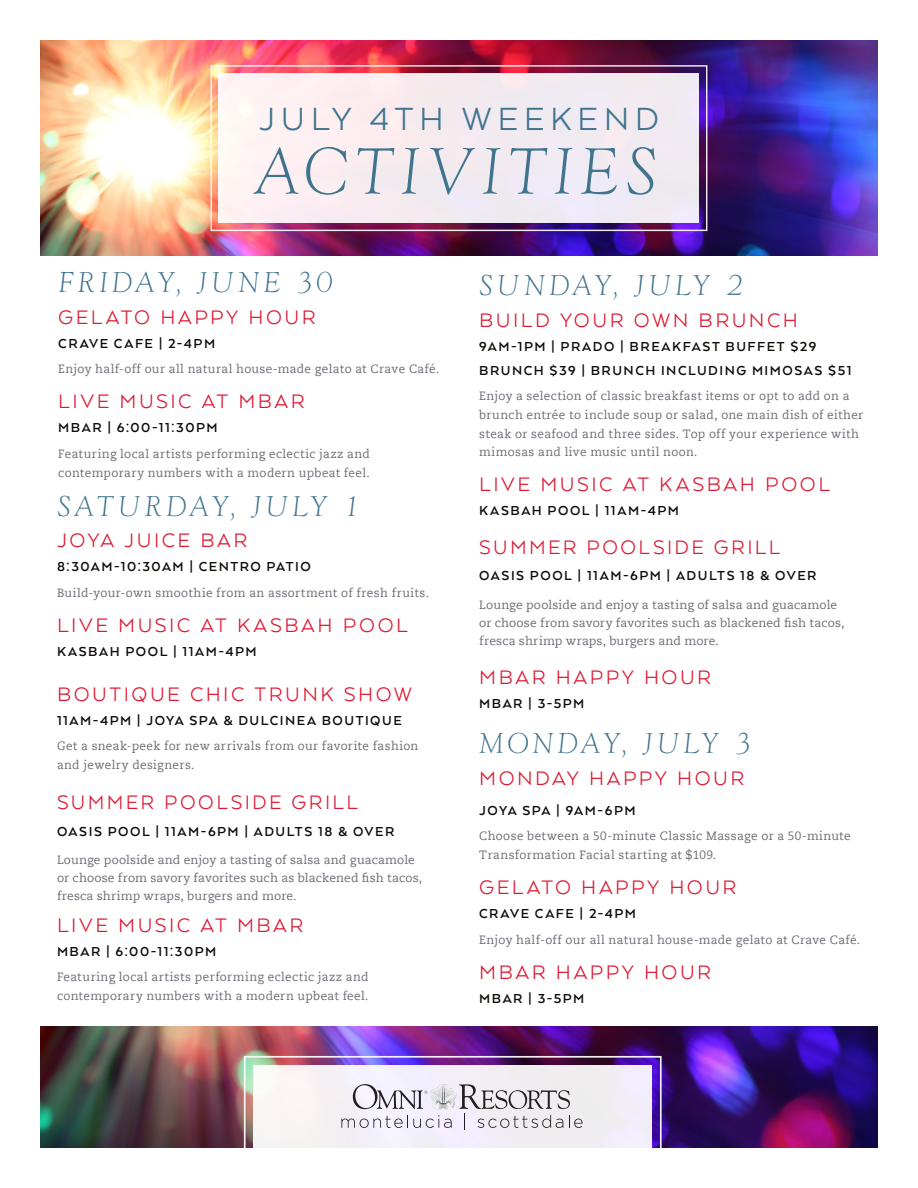
<style>
.page{position:relative;width:918px;height:1188px;background:#fff}
.page>*{position:absolute;margin:0;border:0;box-sizing:border-box;transform-origin:0 0}
.t1{font:italic 300 68.85px "Goudy";letter-spacing:.09em;color:#40748e}
.t2{font:36.9px "Arquitecta";letter-spacing:.15em;color:#40748e}
.Sub_Dividers{font:italic 300 30px "Goudy";letter-spacing:.115em;color:#40748e}
.Activity_Name{font:22.5px "Arquitecta";letter-spacing:.11em;color:#de1831}
.Body_Copy{font:22.5px "Arquitecta";letter-spacing:.11em;color:#de1831}
.date_times{font:22.5px "Arquitecta";letter-spacing:.11em;color:#de1831}
.date_times-2{font:700 15px "Arquitecta";letter-spacing:.1em;color:#100b08}
.Body_Copy-2{font:700 15px "Arquitecta";letter-spacing:.105em;color:#100b08}
.Body_Copy-3{font:12px/18.8px "Caecilia Com 55 Roman";letter-spacing:.025em;color:#696c74}
</style>
<div class="page">
<img style="left:40px;top:40px;width:838px;height:216px">
<img style="left:211px;top:65px;width:496px;height:166px">
<div style="left:219px;top:74px;width:480px;height:149px;background:#f3ebf1"></div>
<img style="left:40px;top:1027px;width:838px;height:121px">
<img style="left:244px;top:1056px;width:418px;height:92px">
<div style="left:254px;top:1066px;width:398px;height:122px;background:linear-gradient(to right,#fbf9fa,#f6f4fa)"></div>
<svg style="left:341px;top:1084px;width:242px;height:46px"></svg>
<p class="t2" style="left:259px;top:96px;width:402px">JULY 4TH WEEKEND</p>
<p class="t1" style="left:255px;top:128px;width:405px">ACTIVITIES</p>
<p class="Sub_Dividers" style="left:58px;top:264px;width:276px">FRIDAY, JUNE 30</p>
<p class="Activity_Name" style="left:58px;top:303px;width:259px">GELATO HAPPY HOUR</p>
<p class="date_times-2" style="left:58px;top:334px;width:158px">CRAVE CAFE | 2-4PM</p>
<p class="Body_Copy-3" style="left:58px;top:360px;width:382px">Enjoy half-off our all natural house-made gelato at Crave Café.</p>
<p class="Activity_Name" style="left:58px;top:388px;width:248px">LIVE MUSIC AT MBAR</p>
<p class="date_times-2" style="left:58px;top:419px;width:161px">MBAR | 6:00-11:30PM</p>
<p class="Body_Copy-3" style="left:58px;top:444px;width:313px">Featuring local artists performing eclectic jazz and contemporary numbers with a modern upbeat feel.</p>
<p class="Sub_Dividers" style="left:57px;top:487px;width:305px">SATURDAY, JULY 1</p>
<p class="Activity_Name" style="left:57px;top:527px;width:192px">JOYA JUICE BAR</p>
<p class="date_times-2" style="left:57px;top:558px;width:255px">8:30AM-10:30AM | CENTRO PATIO</p>
<p class="Body_Copy-3" style="left:57px;top:583px;width:374px">Build-your-own smoothie from an assortment of fresh fruits.</p>
<p class="Activity_Name" style="left:57px;top:611px;width:352px">LIVE MUSIC AT KASBAH POOL</p>
<p class="date_times-2" style="left:57px;top:642px;width:201px">KASBAH POOL | 11AM-4PM</p>
<p class="date_times" style="left:57px;top:680px;width:357px">BOUTIQUE CHIC TRUNK SHOW</p>
<p class="date_times-2" style="left:57px;top:711px;width:346px">11AM-4PM | JOYA SPA &amp; DULCINEA BOUTIQUE</p>
<p class="Body_Copy-3" style="left:57px;top:737px;width:363px">Get a sneak-peek for new arrivals from our favorite fashion and jewelry designers.</p>
<p class="Body_Copy" style="left:57px;top:789px;width:302px">SUMMER POOLSIDE GRILL</p>
<p class="Body_Copy-2" style="left:57px;top:822px;width:339px">OASIS POOL | 11AM-6PM | ADULTS 18 &amp; OVER</p>
<p class="Body_Copy-3" style="left:57px;top:851px;width:367px;line-height:18px">Lounge poolside and enjoy a tasting of salsa and guacamole or choose from savory favorites such as blackened fish tacos, fresca shrimp wraps, burgers and more.</p>
<p class="Activity_Name" style="left:57px;top:911px;width:248px">LIVE MUSIC AT MBAR</p>
<p class="date_times-2" style="left:57px;top:942px;width:161px">MBAR | 6:00-11:30PM</p>
<p class="Body_Copy-3" style="left:57px;top:968px;width:313px">Featuring local artists performing eclectic jazz and contemporary numbers with a modern upbeat feel.</p>
<p class="Sub_Dividers" style="left:479px;top:267px;width:265px">SUNDAY, JULY 2</p>
<p class="Activity_Name" style="left:479px;top:306px;width:320px">BUILD YOUR OWN BRUNCH</p>
<p class="date_times-2" style="left:479px;top:337px;width:339px">9AM-1PM | PRADO | BREAKFAST BUFFET $29</p>
<p class="date_times-2" style="left:479px;top:361px;width:374px">BRUNCH $39 | BRUNCH INCLUDING MIMOSAS $51</p>
<p class="Body_Copy-3" style="left:479px;top:386px;width:385px">Enjoy a selection of classic breakfast items or opt to add on a brunch entrée to include soup or salad, one main dish of either steak or seafood and three sides. Top off your experience with mimosas and live music until noon.</p>
<p class="Activity_Name" style="left:479px;top:471px;width:352px">LIVE MUSIC AT KASBAH POOL</p>
<p class="date_times-2" style="left:479px;top:502px;width:201px">KASBAH POOL | 11AM-4PM</p>
<p class="Body_Copy" style="left:479px;top:533px;width:302px">SUMMER POOLSIDE GRILL</p>
<p class="Body_Copy-2" style="left:479px;top:567px;width:339px">OASIS POOL | 11AM-6PM | ADULTS 18 &amp; OVER</p>
<p class="Body_Copy-3" style="left:479px;top:595px;width:367px;line-height:18.3px">Lounge poolside and enjoy a tasting of salsa and guacamole or choose from savory favorites such as blackened fish tacos, fresca shrimp wraps, burgers and more.</p>
<p class="Activity_Name" style="left:479px;top:664px;width:234px">MBAR HAPPY HOUR</p>
<p class="date_times-2" style="left:479px;top:695px;width:107px">MBAR | 3-5PM</p>
<p class="Sub_Dividers" style="left:479px;top:725px;width:274px">MONDAY, JULY 3</p>
<p class="Activity_Name" style="left:479px;top:764px;width:267px">MONDAY HAPPY HOUR</p>
<p class="date_times-2" style="left:479px;top:801px;width:158px">JOYA SPA | 9AM-6PM</p>
<p class="Body_Copy-3" style="left:479px;top:826px;width:373px">Choose between a 50-minute Classic Massage or a 50-minute<br>Transformation Facial starting at $109.</p>
<p class="Body_Copy" style="left:479px;top:873px;width:259px">GELATO HAPPY HOUR</p>
<p class="date_times-2" style="left:479px;top:904px;width:158px">CRAVE CAFE | 2-4PM</p>
<p class="Body_Copy-3" style="left:479px;top:930px;width:382px">Enjoy half-off our all natural house-made gelato at Crave Café.</p>
<p class="Activity_Name" style="left:479px;top:958px;width:234px">MBAR HAPPY HOUR</p>
<p class="date_times-2" style="left:479px;top:989px;width:107px">MBAR | 3-5PM</p>
</div>
